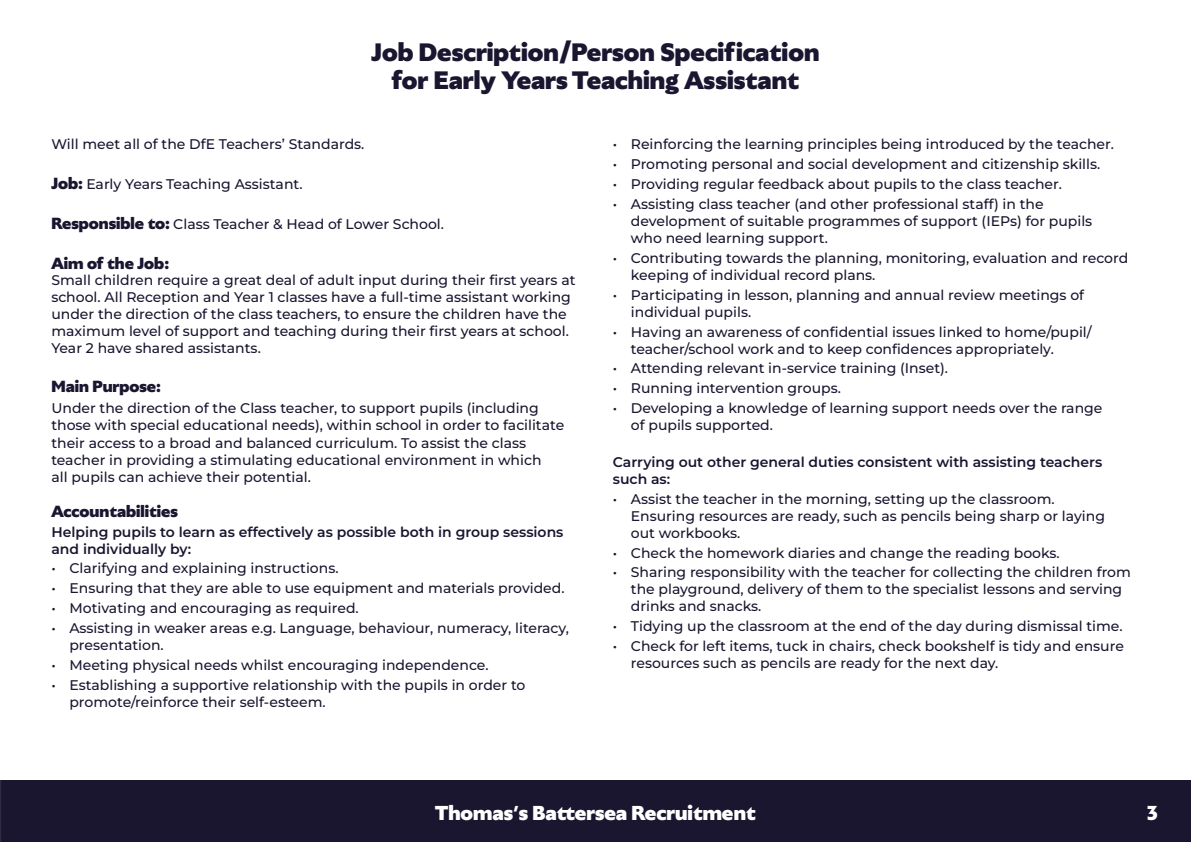
<style>
.page{position:relative;width:1191px;height:842px;background:#fff}
.page>*{position:absolute;margin:0;border:0;box-sizing:border-box;transform-origin:0 0}
.t1{font:700 25px/28px "Gardner Sans";color:#1b1630;text-align:center}
.t2{font:700 20px "Gardner Sans";color:#fff}
.t3{font:700 16px "Gardner Sans";color:#1b1630}
.t4{font:500 14px/17px "Montserrat";color:#1b1630}
.t5{font:600 14px/17px "Montserrat";color:#1b1630}
.s1{font-family:"Gardner Sans";font-weight:700;font-size:16px}
.s2{font-family:"Avenir";font-weight:900}
</style>
<div class="page">
<div style="left:0;top:781px;width:1191px;height:61px;background:#1b1630"></div>
<h1 class="t1" style="left:371px;top:40px;width:449px">Job Description/Person Specification for Early Years Teaching Assistant</h1>
<p class="t4" style="left:51px;top:136px;width:314px">Will meet all of the DfE Teachers’ Standards.</p>
<p class="t4" style="left:51px;top:175px;width:253px"><span class="s1">Job:</span> Early Years Teaching Assistant.</p>
<p class="t4" style="left:51px;top:215px;width:394px"><span class="s1">Responsible to:</span> Class Teacher &amp; Head of Lower School.</p>
<p class="t3" style="left:51px;top:253px;width:119px">Aim of the Job:</p>
<p class="t4" style="left:51px;top:272px;width:525px">Small children require a great deal of adult input during their first years at school. All Reception and Year 1 classes have a full-time assistant working under the direction of the class teachers, to ensure the children have the maximum level of support and teaching during their first years at school.<br>Year 2 have shared assistants.</p>
<p class="t3" style="left:51px;top:377px;width:111px">Main Purpose:</p>
<p class="t4" style="left:51px;top:399px;width:514px">Under the direction of the Class teacher, to support pupils (including those with special educational needs), within school in order to facilitate their access to a broad and balanced curriculum. To assist the class teacher in providing a stimulating educational environment in which<br>all pupils can achieve their potential.</p>
<p class="t3" style="left:51px;top:501px;width:128px">Accountabilities</p>
<p class="t5" style="left:51px;top:523px;width:513px">Helping pupils to learn as effectively as possible both in group sessions and individually by:</p>
<p class="t4" style="left:51px;top:560px;width:289px">• Clarifying and explaining instructions.</p>
<p class="t4" style="left:51px;top:579px;width:514px">• Ensuring that they are able to use equipment and materials provided.</p>
<p class="t4" style="left:51px;top:599px;width:309px">• Motivating and encouraging as required.</p>
<p class="t4" style="left:69px;top:619px;width:501px;text-indent:-18px">• Assisting in weaker areas e.g. Language, behaviour, numeracy, literacy, presentation.</p>
<p class="t4" style="left:51px;top:656px;width:439px">• Meeting physical needs whilst encouraging independence.</p>
<p class="t4" style="left:69px;top:676px;width:457px;text-indent:-18px">• Establishing a supportive relationship with the pupils in order to promote/reinforce their self-esteem.</p>
<p class="t4" style="left:613px;top:136px;width:502px">• Reinforcing the learning principles being introduced by the teacher.</p>
<p class="t4" style="left:613px;top:155px;width:489px">• Promoting personal and social development and citizenship skills.</p>
<p class="t4" style="left:613px;top:175px;width:450px">• Providing regular feedback about pupils to the class teacher.</p>
<p class="t4" style="left:631px;top:195px;width:463px;text-indent:-18px">• Assisting class teacher (and other professional staff) in the development of suitable programmes of support (IEPs) for pupils who need learning support.</p>
<p class="t4" style="left:631px;top:249px;width:499px;text-indent:-18px">• Contributing towards the planning, monitoring, evaluation and record keeping of individual record plans.</p>
<p class="t4" style="left:631px;top:286px;width:455px;text-indent:-18px">• Participating in lesson, planning and annual review meetings of individual pupils.</p>
<p class="t4" style="left:631px;top:323px;width:462px;text-indent:-18px">• Having an awareness of confidential issues linked to home/pupil/ teacher/school work and to keep confidences appropriately.</p>
<p class="t4" style="left:613px;top:359px;width:337px">• Attending relevant in-service training (Inset).</p>
<p class="t4" style="left:613px;top:379px;width:230px">• Running intervention groups.</p>
<p class="t4" style="left:631px;top:399px;width:473px;text-indent:-18px">• Developing a knowledge of learning support needs over the range of pupils supported.</p>
<p class="t5" style="left:613px;top:453px;width:491px">Carrying out other general duties consistent with assisting teachers such as:</p>
<p class="t4" style="left:631px;top:490px;width:475px;text-indent:-18px">• Assist the teacher in the morning, setting up the classroom.<br>Ensuring resources are ready, such as pencils being sharp or laying out workbooks.</p>
<p class="t4" style="left:613px;top:544px;width:448px">• Check the homework diaries and change the reading books.</p>
<p class="t4" style="left:631px;top:563px;width:501px;text-indent:-18px">• Sharing responsibility with the teacher for collecting the children from the playground, delivery of them to the specialist lessons and serving drinks and snacks.</p>
<p class="t4" style="left:613px;top:617px;width:511px">• Tidying up the classroom at the end of the day during dismissal time.</p>
<p class="t4" style="left:631px;top:637px;width:494px;text-indent:-18px">• Check for left items, tuck in chairs, check bookshelf is tidy and ensure resources such as pencils are ready for the next day.</p>
<h2 class="t2" style="left:435px;top:800px;width:322px">Thomas<span class="s2">’</span>s Battersea Recruitment</h2>
<h2 class="t2" style="left:1147px;top:800px;width:12px">3</h2>
</div>
